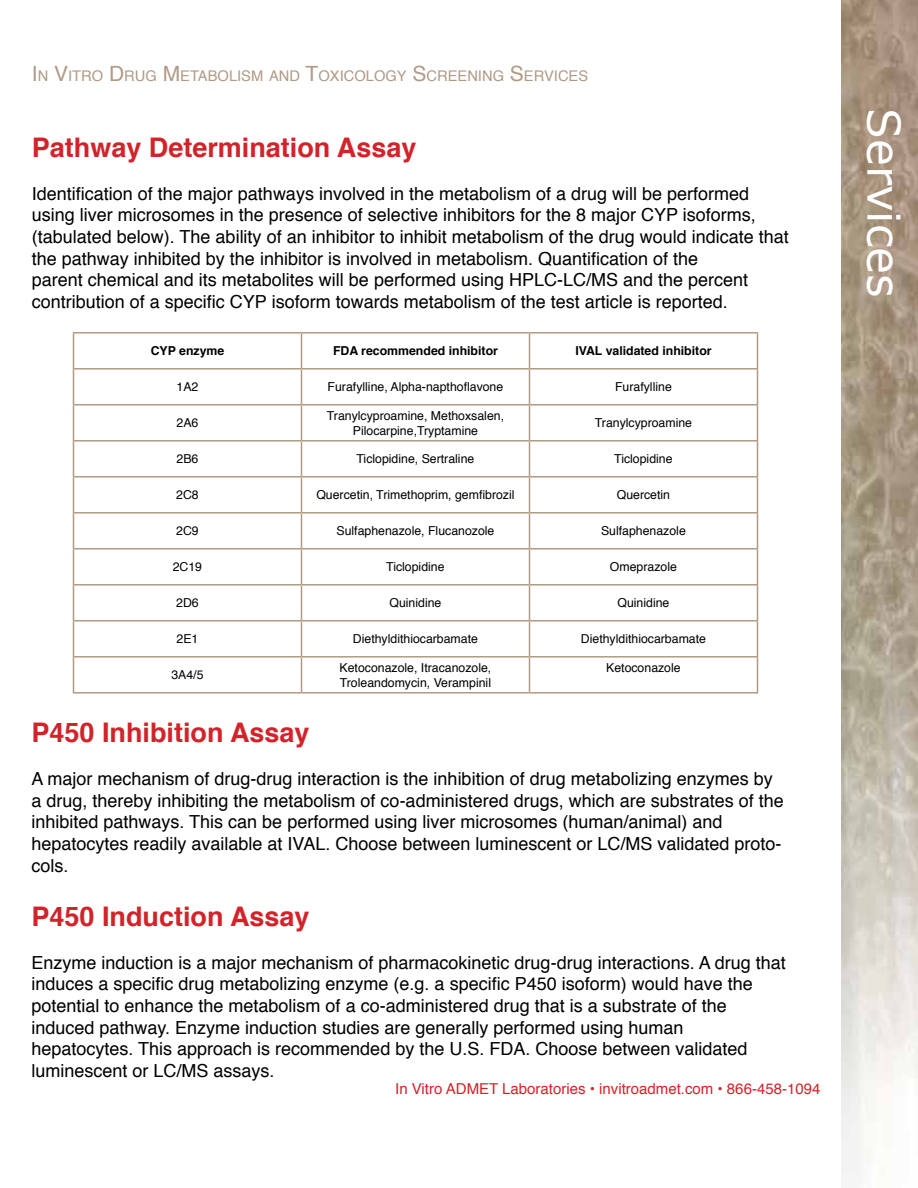
<style>
.page{position:relative;width:918px;height:1188px;background:#fff}
.page>*{position:absolute;margin:0;border:0;box-sizing:border-box;transform-origin:0 0}
.t1{font:45px "Verdana";color:#fff}
.t2{font:700 27px "Helvetica";color:#d2232a}
.t3{font:18px/21.6px "Helvetica";color:#000}
.t4{font:15px "Helvetica";color:#d2232a}
.t5{font:14.7px "Helvetica";color:#b09a86}
.t6{font:12.3px/14.7px "Helvetica";color:#000;text-align:center}
.t7{font:700 12.3px "Helvetica";color:#000}
.s1{font-size:21px}
</style>
<div class="page">
<img style="left:841px;top:0;width:77px;height:1174px">
<hr style="left:73px;top:332px;width:229px;height:2px;background:#b09a86">
<hr style="left:73px;top:334px;width:1px;height:34px;background:#b09a86">
<hr style="left:302px;top:332px;width:228px;height:2px;background:#b09a86">
<hr style="left:301px;top:334px;width:1px;height:34px;background:#b09a86">
<hr style="left:530px;top:332px;width:228px;height:2px;background:#b09a86">
<hr style="left:529px;top:334px;width:1px;height:34px;background:#b09a86">
<hr style="left:757px;top:334px;width:1px;height:34px;background:#b09a86">
<hr style="left:73px;top:368px;width:229px;height:2px;background:#b09a86">
<hr style="left:73px;top:370px;width:1px;height:34px;background:#b09a86">
<hr style="left:302px;top:368px;width:228px;height:2px;background:#b09a86">
<hr style="left:301px;top:370px;width:1px;height:34px;background:#b09a86">
<hr style="left:530px;top:368px;width:228px;height:2px;background:#b09a86">
<hr style="left:529px;top:370px;width:1px;height:34px;background:#b09a86">
<hr style="left:757px;top:370px;width:1px;height:34px;background:#b09a86">
<hr style="left:73px;top:404px;width:229px;height:2px;background:#b09a86">
<hr style="left:73px;top:406px;width:1px;height:34px;background:#b09a86">
<hr style="left:302px;top:404px;width:228px;height:2px;background:#b09a86">
<hr style="left:301px;top:406px;width:1px;height:34px;background:#b09a86">
<hr style="left:530px;top:404px;width:228px;height:2px;background:#b09a86">
<hr style="left:529px;top:406px;width:1px;height:34px;background:#b09a86">
<hr style="left:757px;top:406px;width:1px;height:34px;background:#b09a86">
<hr style="left:73px;top:440px;width:229px;height:2px;background:#b09a86">
<hr style="left:73px;top:442px;width:1px;height:34px;background:#b09a86">
<hr style="left:302px;top:440px;width:228px;height:2px;background:#b09a86">
<hr style="left:301px;top:442px;width:1px;height:34px;background:#b09a86">
<hr style="left:530px;top:440px;width:228px;height:2px;background:#b09a86">
<hr style="left:529px;top:442px;width:1px;height:34px;background:#b09a86">
<hr style="left:757px;top:442px;width:1px;height:34px;background:#b09a86">
<hr style="left:73px;top:476px;width:229px;height:2px;background:#b09a86">
<hr style="left:73px;top:478px;width:1px;height:34px;background:#b09a86">
<hr style="left:302px;top:476px;width:228px;height:2px;background:#b09a86">
<hr style="left:301px;top:478px;width:1px;height:34px;background:#b09a86">
<hr style="left:530px;top:476px;width:228px;height:2px;background:#b09a86">
<hr style="left:529px;top:478px;width:1px;height:34px;background:#b09a86">
<hr style="left:757px;top:478px;width:1px;height:34px;background:#b09a86">
<hr style="left:73px;top:512px;width:229px;height:2px;background:#b09a86">
<hr style="left:73px;top:514px;width:1px;height:34px;background:#b09a86">
<hr style="left:302px;top:512px;width:228px;height:2px;background:#b09a86">
<hr style="left:301px;top:514px;width:1px;height:34px;background:#b09a86">
<hr style="left:530px;top:512px;width:228px;height:2px;background:#b09a86">
<hr style="left:529px;top:514px;width:1px;height:34px;background:#b09a86">
<hr style="left:757px;top:514px;width:1px;height:34px;background:#b09a86">
<hr style="left:73px;top:548px;width:229px;height:2px;background:#b09a86">
<hr style="left:73px;top:550px;width:1px;height:34px;background:#b09a86">
<hr style="left:302px;top:548px;width:228px;height:2px;background:#b09a86">
<hr style="left:301px;top:550px;width:1px;height:34px;background:#b09a86">
<hr style="left:530px;top:548px;width:228px;height:2px;background:#b09a86">
<hr style="left:529px;top:550px;width:1px;height:34px;background:#b09a86">
<hr style="left:757px;top:550px;width:1px;height:34px;background:#b09a86">
<hr style="left:73px;top:584px;width:229px;height:2px;background:#b09a86">
<hr style="left:73px;top:586px;width:1px;height:34px;background:#b09a86">
<hr style="left:302px;top:584px;width:228px;height:2px;background:#b09a86">
<hr style="left:301px;top:586px;width:1px;height:34px;background:#b09a86">
<hr style="left:530px;top:584px;width:228px;height:2px;background:#b09a86">
<hr style="left:529px;top:586px;width:1px;height:34px;background:#b09a86">
<hr style="left:757px;top:586px;width:1px;height:34px;background:#b09a86">
<hr style="left:73px;top:620px;width:229px;height:2px;background:#b09a86">
<hr style="left:73px;top:622px;width:1px;height:34px;background:#b09a86">
<hr style="left:302px;top:620px;width:228px;height:2px;background:#b09a86">
<hr style="left:301px;top:622px;width:1px;height:34px;background:#b09a86">
<hr style="left:530px;top:620px;width:228px;height:2px;background:#b09a86">
<hr style="left:529px;top:622px;width:1px;height:34px;background:#b09a86">
<hr style="left:757px;top:622px;width:1px;height:34px;background:#b09a86">
<hr style="left:73px;top:656px;width:229px;height:2px;background:#b09a86">
<hr style="left:73px;top:658px;width:1px;height:34px;background:#b09a86">
<hr style="left:302px;top:656px;width:228px;height:2px;background:#b09a86">
<hr style="left:301px;top:658px;width:1px;height:34px;background:#b09a86">
<hr style="left:530px;top:656px;width:228px;height:2px;background:#b09a86">
<hr style="left:529px;top:658px;width:1px;height:34px;background:#b09a86">
<hr style="left:757px;top:658px;width:1px;height:34px;background:#b09a86">
<hr style="left:73px;top:692px;width:229px;height:2px;background:#b09a86">
<hr style="left:302px;top:692px;width:228px;height:2px;background:#b09a86">
<hr style="left:530px;top:692px;width:228px;height:2px;background:#b09a86">
<p class="t5" style="left:32px;top:65px;width:215px"><span class="s1">I</span>N <span class="s1">V</span>ITRO <span class="s1">D</span>RUG <span class="s1">M</span>ETABOLISM</p>
<p class="t5" style="left:269px;top:65px;width:319px">AND <span class="s1">T</span>OXICOLOGY <span class="s1">S</span>CREENI NG <span class="s1">S</span>ERVICES</p>
<h2 class="t2" style="left:32px;top:125px;width:386px">Pathway Determination Assay</h2>
<p class="t3" style="left:32px;top:183px;width:759px">Identification of the major pathways involved in the metabolism of a drug will be performed using liver microsomes in the presence of selective inhibitors for the 8 major CYP isoforms, (tabulated below). The ability of an inhibitor to inhibit metabolism of the drug would indicate that the pathway inhibited by the inhibitor is involved in metabolism. Quantification of the<br>parent chemical and its metabolites will be performed using HPLC-LC/MS and the percent contribution of a specific CYP isoform towards metabolism of the test article is reported.</p>
<p class="t7" style="left:151px;top:341px;width:75px">CYP enzyme</p>
<p class="t7" style="left:333px;top:341px;width:166px">FDA recommended inhibitor</p>
<p class="t7" style="left:575px;top:341px;width:138px">IVAL validated inhibitor</p>
<p class="t6" style="left:177px;top:380px;width:23px">1A2</p>
<p class="t6" style="left:328px;top:380px;width:177px">Furafylline, Alpha-napthoflavone</p>
<p class="t6" style="left:615px;top:380px;width:58px">Furafylline</p>
<p class="t6" style="left:177px;top:416px;width:23px">2A6</p>
<p class="t6" style="left:327px;top:409px;width:179px">Tranylcyproamine, Methoxsalen,<br>Pilocarpine,Tryptamine</p>
<p class="t6" style="left:595px;top:416px;width:99px">Tranylcyproamine</p>
<p class="t6" style="left:177px;top:452px;width:23px">2B6</p>
<p class="t6" style="left:357px;top:452px;width:119px">Ticlopidine, Sertraline</p>
<p class="t6" style="left:614px;top:452px;width:60px">Ticlopidine</p>
<p class="t6" style="left:176px;top:488px;width:24px">2C8</p>
<p class="t6" style="left:316px;top:488px;width:200px">Quercetin, Trimethoprim, gemfibrozil</p>
<p class="t6" style="left:617px;top:488px;width:55px">Quercetin</p>
<p class="t6" style="left:176px;top:524px;width:24px">2C9</p>
<p class="t6" style="left:336px;top:524px;width:159px">Sulfaphenazole, Flucanozole</p>
<p class="t6" style="left:601px;top:524px;width:86px">Sulfaphenazole</p>
<p class="t6" style="left:173px;top:560px;width:31px">2C19</p>
<p class="t6" style="left:386px;top:560px;width:60px">Ticlopidine</p>
<p class="t6" style="left:610px;top:560px;width:68px">Omeprazole</p>
<p class="t6" style="left:176px;top:596px;width:24px">2D6</p>
<p class="t6" style="left:389px;top:596px;width:53px">Quinidine</p>
<p class="t6" style="left:617px;top:596px;width:53px">Quinidine</p>
<p class="t6" style="left:177px;top:632px;width:23px">2E1</p>
<p class="t6" style="left:353px;top:632px;width:127px">Diethyldithiocarbamate</p>
<p class="t6" style="left:581px;top:632px;width:127px">Diethyldithiocarbamate</p>
<p class="t6" style="left:171px;top:668px;width:34px">3A4/5</p>
<p class="t6" style="left:340px;top:661px;width:153px;text-align:left">Ketoconazole, Itracanozole,<br>Troleandomycin, Verampinil</p>
<p class="t6" style="left:606px;top:661px;width:76px">Ketoconazole</p>
<h2 class="t2" style="left:32px;top:711px;width:280px">P450 Inhibition Assay</h2>
<p class="t3" style="left:32px;top:769px;width:754px">A major mechanism of drug-drug interaction is the inhibition of drug metabolizing enzymes by a drug, thereby inhibiting the metabolism of co-administered drugs, which are substrates of the inhibited pathways. This can be performed using liver microsomes (human/animal) and hepatocytes readily available at IVAL. Choose between luminescent or LC/MS validated proto&shy;cols.</p>
<h2 class="t2" style="left:32px;top:894px;width:280px">P450 Induction Assay</h2>
<p class="t3" style="left:32px;top:952px;width:756px">Enzyme induction is a major mechanism of pharmacokinetic drug-drug interactions. A drug that induces a specific drug metabolizing enzyme (e.g. a specific P450 isoform) would have the potential to enhance the metabolism of a co-administered drug that is a substrate of the induced pathway. Enzyme induction studies are generally performed using human hepatocytes. This approach is recommended by the U.S. FDA. Choose between validated luminescent or LC/MS assays.</p>
<p class="t4" style="left:395px;top:1077px;width:427px">In Vitro ADMET Laboratories • invitroadmet.com • 866-458-1094</p>
<h1 class="t1" style="left:913px;top:108px;width:191px;rotate:90deg">Services</h1>
</div>
